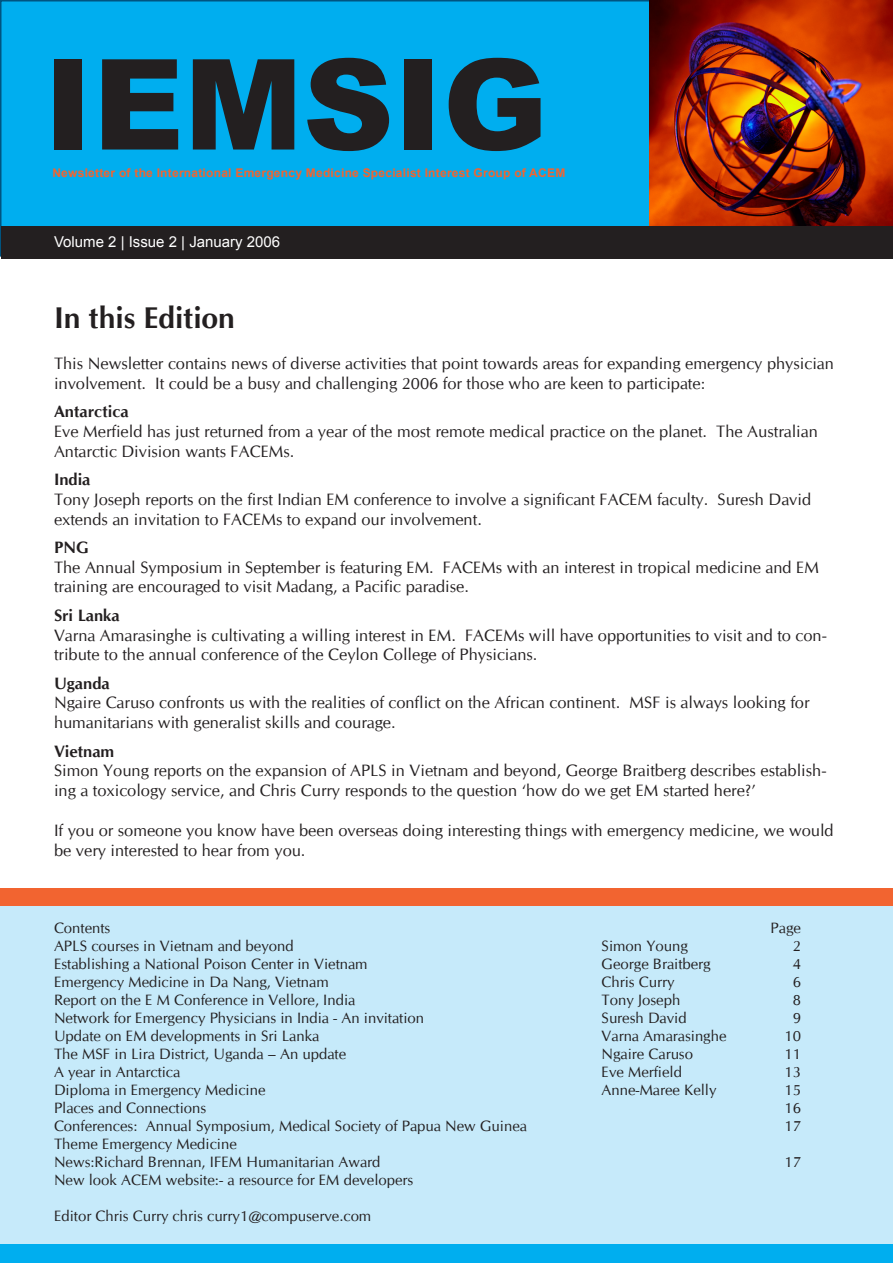
<style>
.page{position:relative;width:893px;height:1263px;background:#fff}
.page>*{position:absolute;margin:0;border:0;box-sizing:border-box;transform-origin:0 0}
.t1{font:900 126px "Arial";color:#231f20}
.t2{font:700 30px "CG Omega";color:#231f20}
.t3{font:16.5px/19.8px "CG Omega";color:#231f20}
.t4{font:700 16.5px "CG Omega";color:#231f20}
.t5{font:15px/18px "CG Omega";color:#231f20}
.t6{font:15px "Arial";color:#fff}
.t7{font:700 12px "Arial";letter-spacing:.02em;color:#f26430}
</style>
<div class="page">
<div style="left:0;top:0;width:649px;height:257px;background:#00aeef"></div>
<div style="left:0;top:903px;width:893px;height:349px;background:#c6eafa"></div>
<img style="left:649px;top:0;width:244px;height:226px">
<div style="left:0;top:889px;width:893px;height:17px;background:#f26430"></div>
<div style="left:1px;top:226px;width:892px;height:33px;background:#231f20"></div>
<div style="left:0;top:1244px;width:893px;height:19px;background:#00aeef"></div>
<h1 class="t1" style="left:44px;top:13px;width:505px">IEMSIG</h1>
<p class="t7" style="left:52px;top:165px;width:514px">Newsletter of the International Emergency Medicine Specialist Interest Group of ACEM</p>
<p class="t6" style="left:54px;top:231px;width:228px">Volume 2 | Issue 2 | January 2006</p>
<h2 class="t2" style="left:54px;top:298px;width:182px">In this Edition</h2>
<p class="t3" style="left:54px;top:354px;width:781px">This Newsletter contains news of diverse activities that point towards areas for expanding emergency physician involvement. It could be a busy and challenging 2006 for those who are keen to participate:</p>
<p class="t4" style="left:54px;top:401px;width:76px">Antarctica</p>
<p class="t3" style="left:54px;top:421px;width:765px">Eve Merfield has just returned from a year of the most remote medical practice on the planet. The Australian<br>Antarctic Division wants FACEMs.</p>
<p class="t4" style="left:54px;top:469px;width:38px">India</p>
<p class="t3" style="left:54px;top:489px;width:759px">Tony Joseph reports on the first Indian EM conference to involve a significant FACEM faculty. Suresh David extends an invitation to FACEMs to expand our involvement.</p>
<p class="t4" style="left:54px;top:537px;width:36px">PNG</p>
<p class="t3" style="left:54px;top:557px;width:767px">The Annual Symposium in September is featuring EM. FACEMs with an interest in tropical medicine and EM training are encouraged to visit Madang, a Pacific paradise.</p>
<p class="t4" style="left:54px;top:605px;width:67px">Sri Lanka</p>
<p class="t3" style="left:54px;top:625px;width:774px">Varna Amarasinghe is cultivating a willing interest in EM. FACEMs will have opportunities to visit and to con&shy;tribute to the annual conference of the Ceylon College of Physicians.</p>
<p class="t4" style="left:54px;top:673px;width:57px">Uganda</p>
<p class="t3" style="left:54px;top:693px;width:757px">Ngaire Caruso confronts us with the realities of conflict on the African continent. MSF is always looking for humanitarians with generalist skills and courage.</p>
<p class="t4" style="left:54px;top:740px;width:62px">Vietnam</p>
<p class="t3" style="left:54px;top:761px;width:774px">Simon Young reports on the expansion of APLS in Vietnam and beyond, George Braitberg describes establish&shy;ing a toxicology service, and Chris Curry responds to the question ‘how do we get EM started here?’</p>
<p class="t3" style="left:54px;top:820px;width:781px">If you or someone you know have been overseas doing interesting things with emergency medicine, we would be very interested to hear from you.</p>
<p class="t5" style="left:54px;top:919px;width:58px">Contents</p>
<p class="t5" style="left:771px;top:919px;width:32px">Page</p>
<p class="t5" style="left:54px;top:937px;width:241px">APLS courses in Vietnam and beyond</p>
<p class="t5" style="left:602px;top:937px;width:88px">Simon Young</p>
<p class="t5" style="left:793px;top:937px;width:10px">2</p>
<p class="t5" style="left:54px;top:955px;width:315px">Establishing a National Poison Center in Vietnam</p>
<p class="t5" style="left:602px;top:955px;width:111px">George Braitberg</p>
<p class="t5" style="left:793px;top:955px;width:10px">4</p>
<p class="t5" style="left:54px;top:973px;width:276px">Emergency Medicine in Da Nang, Vietnam</p>
<p class="t5" style="left:602px;top:973px;width:75px">Chris Curry</p>
<p class="t5" style="left:793px;top:973px;width:10px">6</p>
<p class="t5" style="left:54px;top:991px;width:303px">Report on the E M Conference in Vellore, India</p>
<p class="t5" style="left:602px;top:991px;width:80px">Tony Joseph</p>
<p class="t5" style="left:793px;top:991px;width:10px">8</p>
<p class="t5" style="left:54px;top:1009px;width:372px">Network for Emergency Physicians in India - An invitation</p>
<p class="t5" style="left:602px;top:1009px;width:87px">Suresh David</p>
<p class="t5" style="left:793px;top:1009px;width:10px">9</p>
<p class="t5" style="left:54px;top:1027px;width:267px">Update on EM developments in Sri Lanka</p>
<p class="t5" style="left:602px;top:1027px;width:126px">Varna Amarasinghe</p>
<p class="t5" style="left:784px;top:1027px;width:18px">10</p>
<p class="t5" style="left:54px;top:1045px;width:294px">The MSF in Lira District, Uganda – An update</p>
<p class="t5" style="left:602px;top:1045px;width:93px">Ngaire Caruso</p>
<p class="t5" style="left:784px;top:1045px;width:18px">11</p>
<p class="t5" style="left:54px;top:1063px;width:128px">A year in Antarctica</p>
<p class="t5" style="left:602px;top:1063px;width:82px">Eve Merfield</p>
<p class="t5" style="left:784px;top:1063px;width:18px">13</p>
<p class="t5" style="left:54px;top:1081px;width:213px">Diploma in Emergency Medicine</p>
<p class="t5" style="left:602px;top:1081px;width:117px">Anne-Maree Kelly</p>
<p class="t5" style="left:784px;top:1081px;width:18px">15</p>
<p class="t5" style="left:54px;top:1099px;width:154px">Places and Connections</p>
<p class="t5" style="left:784px;top:1099px;width:18px">16</p>
<p class="t5" style="left:54px;top:1117px;width:474px">Conferences: Annual Symposium, Medical Society of Papua New Guinea</p>
<p class="t5" style="left:784px;top:1117px;width:18px">17</p>
<p class="t5" style="left:54px;top:1135px;width:328px">Theme Emergency Medicine<br>News:Richard Brennan, IFEM Humanitarian Award</p>
<p class="t5" style="left:784px;top:1153px;width:18px">17</p>
<p class="t5" style="left:54px;top:1171px;width:361px">New look ACEM website:- a resource for EM developers</p>
<p class="t5" style="left:54px;top:1207px;width:319px">Editor Chris Curry chris curry1@compuserve.com</p>
</div>
